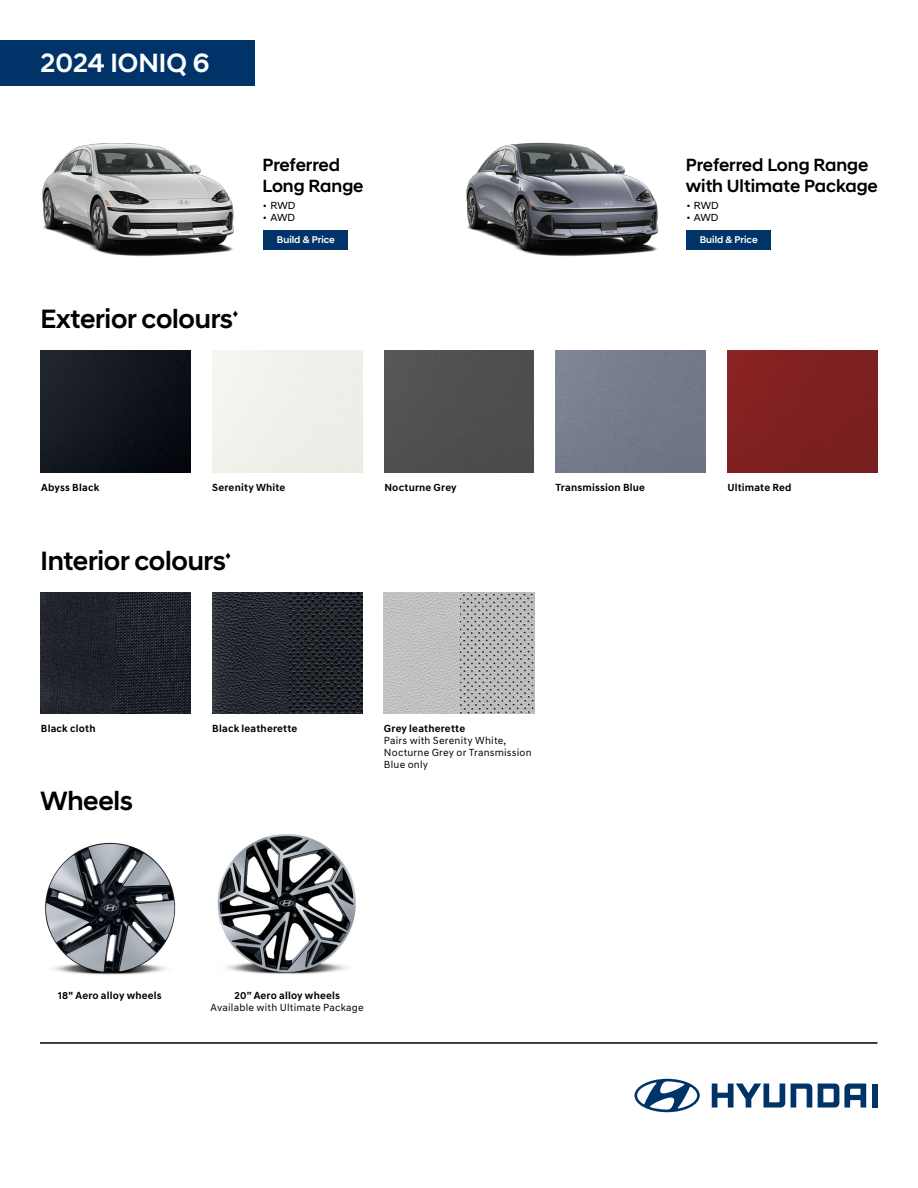
<style>
.page{position:relative;width:918px;height:1188px;background:#fff}
.page>*{position:absolute;margin:0;border:0;box-sizing:border-box;transform-origin:0 0}
.t1{font:500 27px "Hyundai Sans Head";letter-spacing:-.01em;color:#000}
.t2{font:500 26.85px "Hyundai Sans Head";color:#fff}
.t3{font:500 18px/21.6px "Hyundai Sans Head";color:#000}
.t4{font:700 10.5px "Hyundai Sans Text";letter-spacing:.02em;color:#000}
.t5{font:10.5px/12px "Hyundai Sans Text";letter-spacing:.015em;color:#000}
.t6{font:10.5px "Hyundai Sans Head";letter-spacing:-.005em;color:#000}
.t7{font:10.5px "Arial";color:#000}
.t8{font:500 9.9px "Hyundai Sans Head";color:#fff}
</style>
<div class="page">
<img style="left:42px;top:143px;width:192px;height:113px">
<img style="left:466px;top:142px;width:193px;height:114px">
<hr style="left:40px;top:1042px;width:837px;height:2px;background:#000">
<div style="left:0;top:40px;width:255px;height:46px;background:#003469"></div>
<img style="left:217px;top:834px;width:139px;height:140px">
<img style="left:45px;top:842px;width:131px;height:133px">
<img style="left:287px;top:593px;width:75px;height:121px">
<img style="left:212px;top:593px;width:75px;height:121px">
<img style="left:116px;top:593px;width:75px;height:121px">
<img style="left:41px;top:593px;width:75px;height:121px">
<img style="left:459px;top:593px;width:75px;height:121px">
<img style="left:384px;top:593px;width:75px;height:121px">
<div style="left:384px;top:351px;width:150px;height:121px;background:#4f4f4f"></div>
<img style="left:728px;top:351px;width:150px;height:121px">
<img style="left:556px;top:351px;width:150px;height:121px">
<img style="left:41px;top:351px;width:149px;height:121px">
<svg style="left:712px;top:1084px;width:73px;height:24px"></svg>
<svg style="left:791px;top:1084px;width:21px;height:24px"></svg>
<svg style="left:818px;top:1084px;width:48px;height:24px"></svg>
<div style="left:872px;top:1084px;width:5px;height:24px;background:#003469"></div>
<svg style="left:635px;top:1079px;width:65px;height:33px"></svg>
<div style="left:264px;top:230px;width:84px;height:20px;background:#003469"></div>
<div style="left:686px;top:230px;width:85px;height:20px;background:#003469"></div>
<h2 class="t2" style="left:40px;top:47px;width:171px">2024 IONIQ 6</h2>
<h1 class="t1" style="left:40px;top:303px;width:194px">Exterior colours</h1>
<p class="t7" style="left:233px;top:306px;width:7px">♦</p>
<h3 class="t3" style="left:262px;top:154px;width:103px">Preferred<br>Long Range</h3>
<h3 class="t3" style="left:686px;top:154px;width:194px">Preferred Long Range with Ultimate Package</h3>
<p class="t6" style="left:263px;top:199px;width:34px">• RWD</p>
<p class="t6" style="left:263px;top:211px;width:34px">• AWD</p>
<p class="t6" style="left:686px;top:199px;width:34px">• RWD</p>
<p class="t6" style="left:686px;top:211px;width:34px">• AWD</p>
<p class="t8" style="left:277px;top:234px;width:59px">Build &amp; Price</p>
<p class="t8" style="left:700px;top:234px;width:59px">Build &amp; Price</p>
<p class="t4" style="left:41px;top:481px;width:60px">Abyss Black</p>
<p class="t4" style="left:212px;top:481px;width:75px">Serenity White</p>
<p class="t4" style="left:384px;top:481px;width:74px">Nocturne Grey</p>
<p class="t4" style="left:556px;top:481px;width:91px">Transmission Blue</p>
<p class="t4" style="left:727px;top:481px;width:66px">Ultimate Red</p>
<h1 class="t1" style="left:40px;top:545px;width:187px">Interior colours</h1>
<p class="t7" style="left:226px;top:548px;width:7px">♦</p>
<p class="t4" style="left:41px;top:722px;width:56px">Black cloth</p>
<h1 class="t1" style="left:40px;top:784px;width:94px">Wheels</h1>
<p class="t4" style="left:212px;top:722px;width:87px">Black leatherette</p>
<p class="t4" style="left:384px;top:722px;width:83px">Grey leatherette</p>
<p class="t5" style="left:384px;top:735px;width:149px">Pairs with Serenity White,<br>Nocturne Grey or Transmission<br>Blue only</p>
<p class="t4" style="left:58px;top:989px;width:105px">18" Aero alloy wheels</p>
<p class="t4" style="left:234px;top:989px;width:107px">20” Aero alloy wheels</p>
<p class="t5" style="left:211px;top:1002px;width:155px">Available with Ultimate Package</p>
</div>
